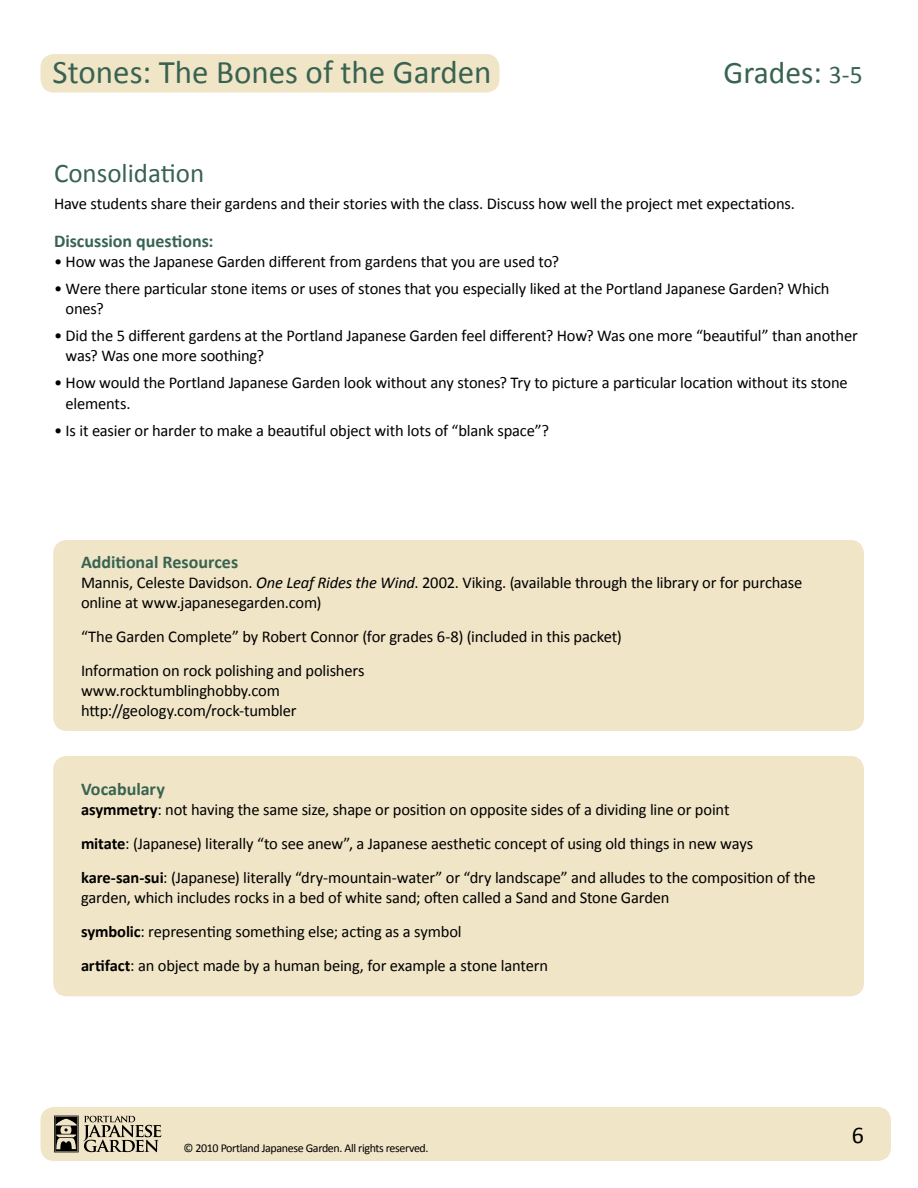
<style>
.page{position:relative;width:918px;height:1188px;background:#fff}
.page>*{position:absolute;margin:0;border:0;box-sizing:border-box;transform-origin:0 0}
.t1{font:33px "Calibri";color:#386351}
.t2{font:31.5px "Calibri";color:#386351}
.t3{font:27px "Calibri";color:#386351}
.t4{font:24px "Calibri";color:#000}
.t5{font:700 18px "Calibri";color:#386351}
.t6{font:16.5px/20.2px "Calibri";letter-spacing:-.01em;color:#000}
.t7{font:12px "Calibri";letter-spacing:-.03em;color:#000}
.s1{font-size:25.5px}
.s2{font-style:italic}
.s3{font-weight:700}
</style>
<div class="page">
<div style="left:40px;top:1107px;width:851px;height:54px;background:#f1e5c7;border-radius:14px"></div>
<svg style="left:54px;top:1116px;width:107px;height:36px"></svg>
<div style="left:40px;top:54px;width:459px;height:39px;background:#f1e5c7;border-radius:14px"></div>
<div style="left:53px;top:540px;width:811px;height:191px;background:#f1e5c7;border-radius:14px"></div>
<div style="left:53px;top:756px;width:811px;height:240px;background:#f1e5c7;border-radius:14px"></div>
<h1 class="t1" style="left:53px;top:52px;width:440px">Stones: The Bones of the Garden</h1>
<h2 class="t2" style="left:724px;top:53px;width:141px">Grades: <span class="s1">3-5</span></h2>
<h3 class="t3" style="left:54px;top:157px;width:152px">Consolidation</h3>
<p class="t6" style="left:54px;top:193px;width:742px">Have students share their gardens and their stories with the class. Discuss how well the project met expectations.</p>
<p class="t5" style="left:54px;top:230px;width:161px">Discussion questions:</p>
<p class="t6" style="left:54px;top:251px;width:507px">• How was the Japanese Garden different from gardens that you are used to?</p>
<p class="t6" style="left:66px;top:278px;width:765px;text-indent:-12px">• Were there particular stone items or uses of stones that you especially liked at the Portland Japanese Garden? Which ones?</p>
<p class="t6" style="left:66px;top:325px;width:794px;text-indent:-12px">• Did the 5 different gardens at the Portland Japanese Garden feel different? How? Was one more “beautiful” than another was? Was one more soothing?</p>
<p class="t6" style="left:66px;top:372px;width:784px;text-indent:-12px">• How would the Portland Japanese Garden look without any stones? Try to picture a particular location without its stone elements.</p>
<p class="t6" style="left:54px;top:419px;width:497px">• Is it easier or harder to make a beautiful object with lots of “blank space”?</p>
<p class="t5" style="left:81px;top:551px;width:159px">Additional Resources</p>
<p class="t6" style="left:81px;top:572px;width:723px">Mannis, Celeste Davidson. <span class="s2">One Leaf Rides the Wind</span>. 2002. Viking. (available through the library or for purchase online at www.japanesegarden.com)</p>
<p class="t6" style="left:81px;top:619px;width:542px;line-height:33.8px">“The Garden Complete” by Robert Connor (for grades 6-8) (included in this packet)<br>Information on rock polishing and polishers</p>
<p class="t6" style="left:81px;top:680px;width:217px">www.rocktumblinghobby.com http://geology.com/rock-tumbler</p>
<p class="t5" style="left:81px;top:778px;width:85px">Vocabulary</p>
<p class="t6" style="left:81px;top:792px;width:736px;line-height:33.8px"><span class="s3">asymmetry</span>: not having the same size, shape or position on opposite sides of a dividing line or point<br><span class="s3">mitate</span>: (Japanese) literally “to see anew”, a Japanese aesthetic concept of using old things in new ways <span class="s3">kare-san-sui</span>: (Japanese) literally “dry-mountain-water” or “dry landscape” and alludes to the composition of the</p>
<p class="t6" style="left:81px;top:880px;width:590px;line-height:33.8px">garden, which includes rocks in a bed of white sand; often called a Sand and Stone Garden <span class="s3">symbolic</span>: representing something else; acting as a symbol<br><span class="s3">artifact</span>: an object made by a human being, for example a stone lantern</p>
<p class="t7" style="left:183px;top:1141px;width:247px">© 2010 Portland Japanese Garden. All rights reserved.</p>
<h3 class="t4" style="left:852px;top:1120px;width:14px">6</h3>
</div>
